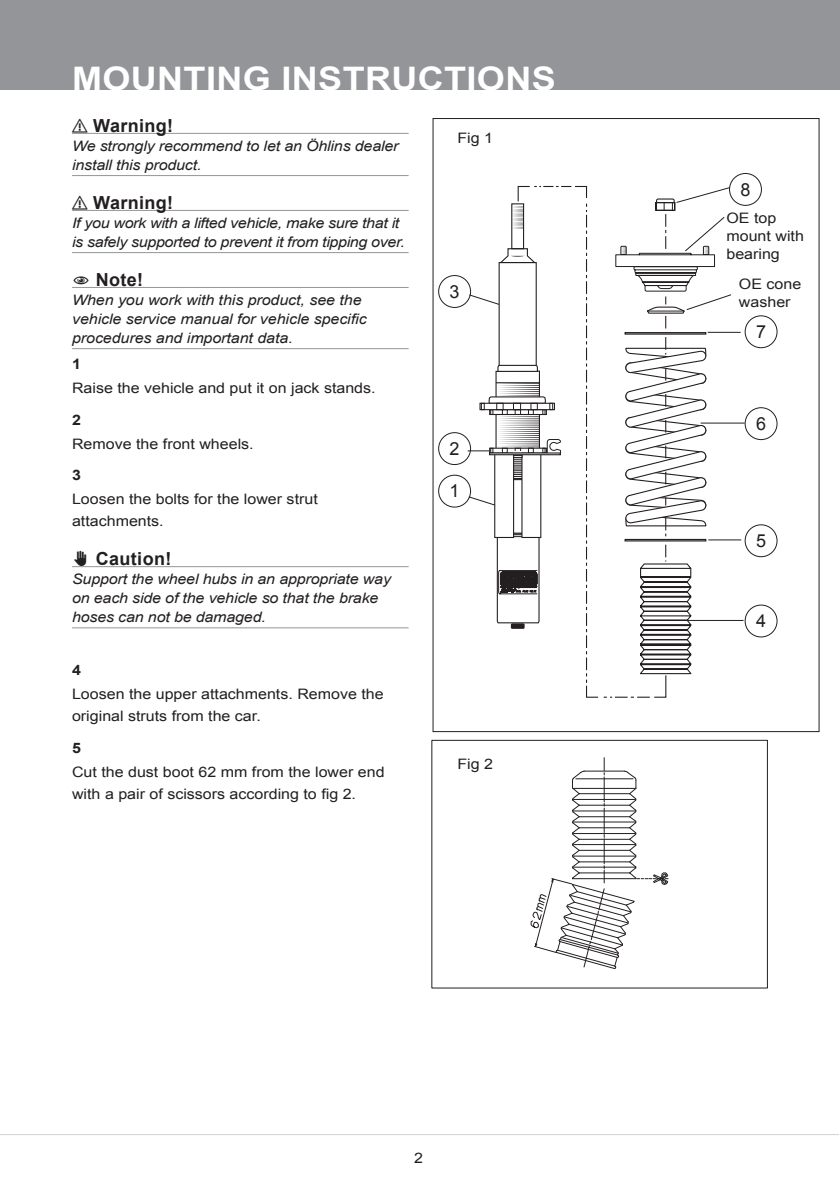
<style>
.page{position:relative;width:840px;height:1191px;background:#fff}
.page>*{position:absolute;margin:0;border:0;box-sizing:border-box;transform-origin:0 0}
.t1{font:700 32.4px "Arial";letter-spacing:.01em;color:#fff;scale:1.11 1}
.t2{font:700 18px "Arial";color:#231f20}
.t3{font:18px "Arial";color:#231f20}
.t4{font:italic 14.4px/19px "Arial";letter-spacing:-.01em;color:#231f20;scale:1.11 1}
.t5{font:14.4px/22px "Arial";color:#231f20;scale:1.11 1}
.t6{font:700 14.4px "Arial";color:#231f20;scale:1.11 1}
</style>
<div class="page">
<div style="left:0;top:0;width:839px;height:90px;background:#939598"></div>
<hr style="left:0;top:1134px;width:838px;height:1px;background:#d1d2d4">
<hr style="left:72px;top:566px;width:336px;height:1px;background:#939598">
<hr style="left:72px;top:627px;width:336px;height:1px;background:#939598">
<hr style="left:72px;top:133px;width:336px;height:1px;background:#939598">
<hr style="left:72px;top:175px;width:336px;height:1px;background:#939598">
<hr style="left:72px;top:210px;width:336px;height:1px;background:#939598">
<hr style="left:72px;top:252px;width:336px;height:1px;background:#939598">
<hr style="left:72px;top:287px;width:336px;height:1px;background:#939598">
<hr style="left:72px;top:348px;width:336px;height:1px;background:#939598">
<svg style="left:530px;top:757px;width:138px;height:212px"></svg>
<hr style="left:573px;top:799px;width:62px;height:1px;background:#231f20">
<hr style="left:573px;top:810px;width:62px;height:1px;background:#231f20">
<hr style="left:573px;top:855px;width:62px;height:1px;background:#231f20">
<hr style="left:573px;top:833px;width:62px;height:1px;background:#231f20">
<div style="left:744px;top:524px;width:33px;height:33px;border:1px solid #231f20;border-radius:50%"></div>
<div style="left:744px;top:604px;width:33px;height:33px;border:1px solid #231f20;border-radius:50%"></div>
<div style="left:744px;top:407px;width:33px;height:33px;border:1px solid #231f20;border-radius:50%"></div>
<div style="left:744px;top:315px;width:33px;height:33px;border:1px solid #231f20;border-radius:50%"></div>
<div style="left:438px;top:475px;width:33px;height:32px;border:1px solid #231f20;border-radius:50%"></div>
<div style="left:438px;top:432px;width:33px;height:33px;border:1px solid #231f20;border-radius:50%"></div>
<div style="left:438px;top:275px;width:33px;height:33px;border:1px solid #231f20;border-radius:50%"></div>
<hr style="left:707px;top:332px;width:33px;height:1px;background:#231f20">
<hr style="left:700px;top:422px;width:44px;height:1px;background:#231f20">
<hr style="left:708px;top:539px;width:32px;height:1px;background:#231f20">
<hr style="left:681px;top:620px;width:62px;height:1px;background:#231f20">
<div style="left:728px;top:173px;width:33px;height:33px;border:1px solid #231f20;border-radius:50%"></div>
<svg style="left:467px;top:185px;width:265px;height:513px"></svg>
<h1 class="t1" style="left:72px;top:57px;width:437px">MOUNTING INSTRUCTIONS</h1>
<p class="t2" style="left:72px;top:113px;width:47px">⚠ WARNING!</p>
<p class="t4" style="left:72px;top:136px;width:295px">We strongly recommend to let an Öhlins dealer install this product.</p>
<p class="t2" style="left:72px;top:190px;width:47px">⚠ WARNING!</p>
<p class="t4" style="left:72px;top:213px;width:301px">If you work with a lifted vehicle, make sure that it is safely supported to prevent it from tipping over.</p>
<p class="t2" style="left:109px;top:267px;width:36px">NOT E!</p>
<p class="t4" style="left:72px;top:290px;width:267px">When you work with this product, see the vehicle service manual for vehicle specific procedures and important data.</p>
<p class="t5" style="left:457px;top:127px;width:34px">Fig 1</p>
<p class="t3" style="left:449px;top:279px;width:12px">3</p>
<p class="t6" style="left:72px;top:354px;width:10px">1</p>
<p class="t5" style="left:72px;top:377px;width:275px">Raise the vehicle and put it on jack stands.</p>
<p class="t6" style="left:72px;top:410px;width:10px">2</p>
<p class="t5" style="left:72px;top:432px;width:165px">Remove the front wheels.</p>
<p class="t6" style="left:72px;top:465px;width:10px">3</p>
<p class="t5" style="left:72px;top:488px;width:223px">Loosen the bolts for the lower strut attachments.</p>
<p class="t2" style="left:72px;top:546px;width:28px">✋✋CAUTION!</p>
<p class="t4" style="left:72px;top:569px;width:289px">Support the wheel hubs in an appropriate way on each side of the vehicle so that the brake hoses can not be damaged.</p>
<p class="t6" style="left:72px;top:660px;width:10px">4</p>
<p class="t5" style="left:72px;top:683px;width:282px">Loosen the upper attachments. Remove the original struts from the car.</p>
<p class="t6" style="left:72px;top:738px;width:10px">5</p>
<p class="t5" style="left:72px;top:760px;width:283px">Cut the dust boot 62 mm from the lower end with a pair of scissors according to fig 2.</p>
<p class="t3" style="left:449px;top:436px;width:12px">2</p>
<p class="t3" style="left:449px;top:479px;width:12px">1</p>
<p class="t5" style="left:457px;top:753px;width:34px">Fig 2</p>
<p class="t5" style="left:414px;top:1147px;width:10px">2</p>
<p class="t3" style="left:740px;top:177px;width:12px">8</p>
<p class="t5" style="left:726px;top:209px;width:71px;line-height:18px">OE top mount with bearing</p>
<p class="t5" style="left:738px;top:275px;width:58px;line-height:18px">OE cone washer</p>
<p class="t3" style="left:755px;top:320px;width:12px">7</p>
<p class="t3" style="left:755px;top:412px;width:12px">6</p>
<p class="t3" style="left:755px;top:529px;width:12px">5</p>
<p class="t3" style="left:755px;top:609px;width:12px">4</p>
</div>
